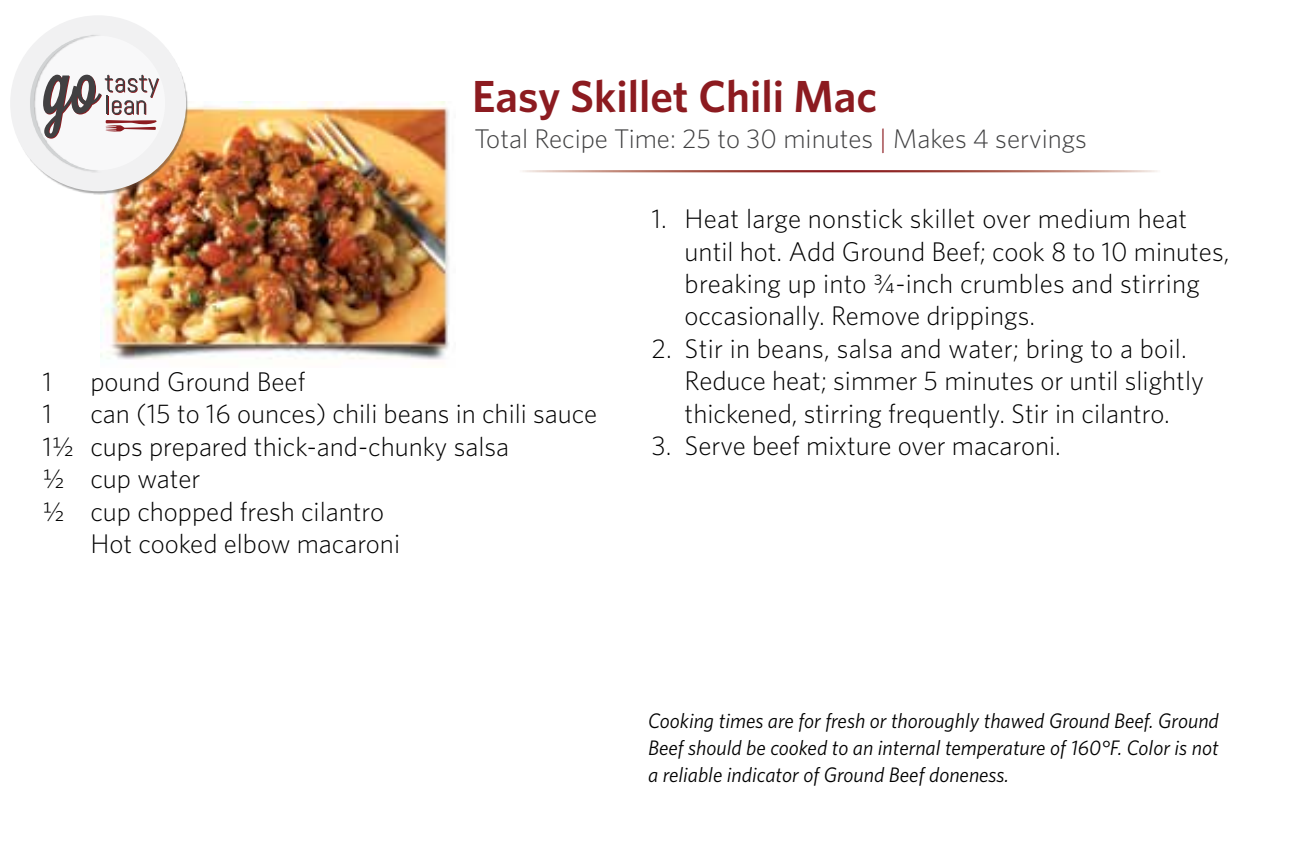
<style>
.page{position:relative;width:1296px;height:864px;background:#fff}
.page>*{position:absolute;margin:0;border:0;box-sizing:border-box;transform-origin:0 0}
.t1{font:600 45px "Whitney";color:#8c1b20}
.t2{font:300 27px/32.4px "Whitney";color:#000}
.t3{font:300 27px "Whitney";color:#404041}
.t4{font:italic 21px/27px "Whitney";color:#000;text-align:justify}
.s1{color:#414142}
.s2{color:#8c1b20}
</style>
<div class="page">
<img style="left:101px;top:102px;width:349px;height:258px">
<img style="left:65px;top:59px;width:138px;height:150px">
<div style="left:10px;top:15px;width:176px;height:176px;background:#f1f1f2;border-radius:50%"></div>
<img style="left:17px;top:22px;width:80px;height:165px">
<svg style="left:30px;top:35px;width:129px;height:136px"></svg>
<h1 class="t1" style="left:472px;top:66px;width:407px">Easy Skillet Chili Mac</h1>
<p class="t3" style="left:474px;top:121px;width:614px">Total R<span class="s1">ec</span>ipe Time: 25 to 30 minutes <span class="s2">|</span> Makes 4 servings</p>
<p class="t2" style="left:42px;top:365px;width:11px">1</p>
<p class="t2" style="left:90px;top:365px;width:217px">pound Ground Beef</p>
<p class="t2" style="left:42px;top:397px;width:11px">1</p>
<p class="t2" style="left:90px;top:397px;width:508px">can (15 to 16 ounces) chili beans in chili sauce</p>
<p class="t2" style="left:42px;top:429px;width:468px">1½ cups prepared thick-and-chunky salsa</p>
<p class="t2" style="left:42px;top:462px;width:160px">½ cup water</p>
<p class="t2" style="left:42px;top:494px;width:343px">½ cup chopped fresh cilantro</p>
<p class="t2" style="left:90px;top:527px;width:311px">Hot cooked elbow macaroni</p>
<p class="t2" style="left:685px;top:202px;width:546px;text-indent:-33px">1. Heat large nonstick skillet over medium heat until hot. Add Ground Beef; cook 8 to 10 minutes, breaking up into ¾-inch crumbles and stirring occasionally. Remove drippings.</p>
<p class="t2" style="left:685px;top:331px;width:521px;text-indent:-33px">2. Stir in beans, salsa and water; bring to a boil.<br>Reduce heat; simmer 5 minutes or until slightly thickened, stirring frequently. Stir in cilantro.</p>
<p class="t2" style="left:652px;top:429px;width:411px">3. Serve beef mixture over macaroni.</p>
<p class="t4" style="left:648px;top:707px;width:572px">Cooking times are for fresh or thoroughly thawed Ground Beef. Ground Beef should be cooked to an internal temperature of 160°F. Color is not a reliable indicator of Ground Beef doneness.</p>
</div>
